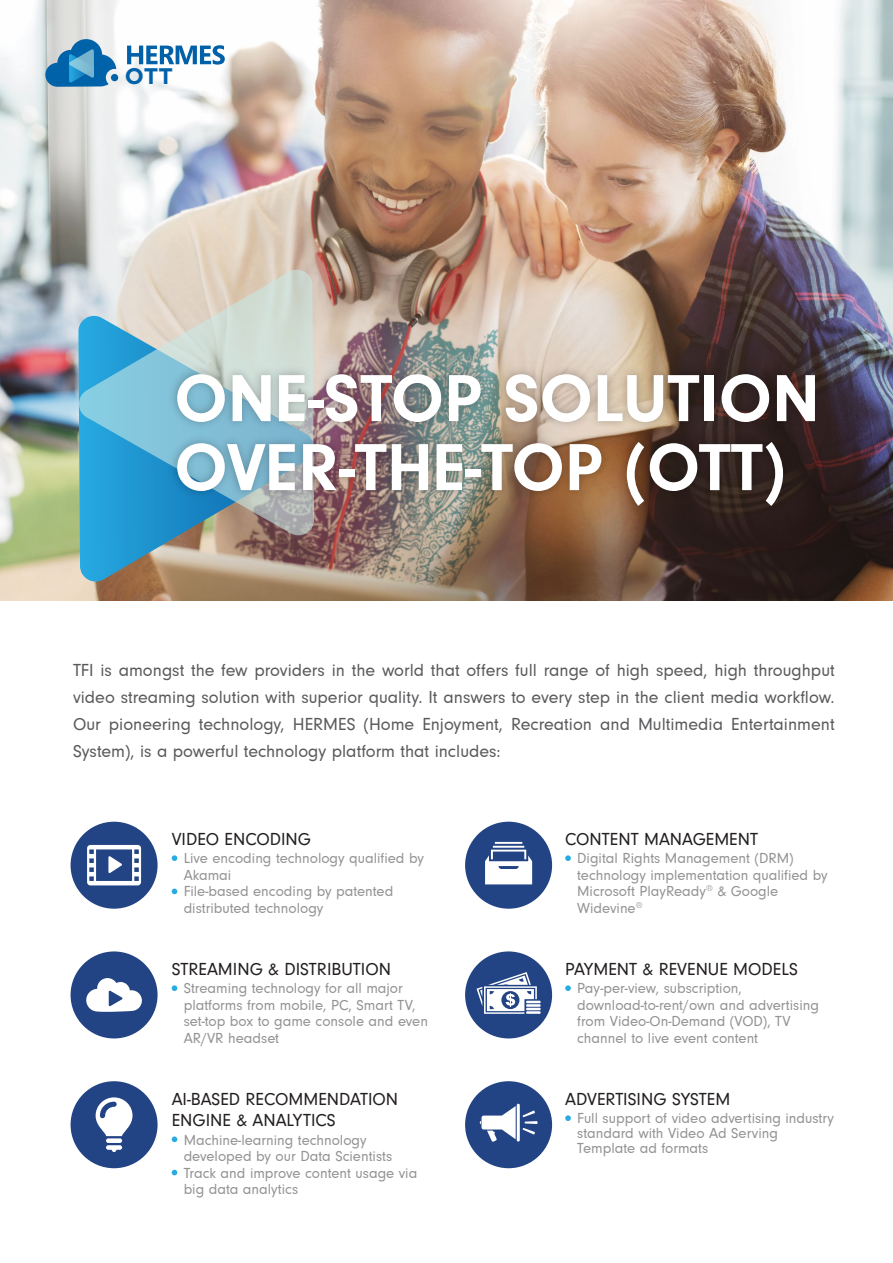
<style>
.page{position:relative;width:893px;height:1263px;background:#fff}
.page>*{position:absolute;margin:0;border:0;box-sizing:border-box;transform-origin:0 0}
.t1{font:700 69px/69px "Neuzeit Gro";letter-spacing:.005em;color:#fff}
.t2{font:700 22.5px "Gotham";color:#0062a9}
.t3{font:18px/27px "Neuzeit Gro";color:#595a5c;text-align:justify}
.t4{font:18px/21px "Neuzeit Gro";color:#231f20}
.t5{font:15px/16.5px "Neuzeit Gro";color:#939393}
</style>
<div class="page">
<img style="left:0;top:0;width:893px;height:601px">
<div style="left:111px;top:74px;width:7px;height:7px;background:#0062a9;border-radius:50%"></div>
<svg style="left:45px;top:39px;width:71px;height:48px;background:#5697c1"></svg>
<svg style="left:127px;top:45px;width:98px;height:20px"></svg>
<div style="left:465px;top:822px;width:87px;height:87px;background:#224484;border-radius:50%"></div>
<svg style="left:485px;top:842px;width:47px;height:42px"></svg>
<div style="left:71px;top:822px;width:87px;height:87px;background:#224484;border-radius:50%"></div>
<svg style="left:87px;top:845px;width:54px;height:40px"></svg>
<div style="left:71px;top:951px;width:87px;height:87px;background:#224484;border-radius:50%"></div>
<svg style="left:86px;top:978px;width:56px;height:34px"></svg>
<div style="left:71px;top:1081px;width:87px;height:87px;background:#224484;border-radius:50%"></div>
<svg style="left:96px;top:1097px;width:37px;height:55px"></svg>
<div style="left:465px;top:1081px;width:87px;height:87px;background:#224484;border-radius:50%"></div>
<svg style="left:480px;top:1104px;width:57px;height:38px"></svg>
<div style="left:465px;top:951px;width:87px;height:87px;background:#224484;border-radius:50%"></div>
<svg style="left:476px;top:972px;width:65px;height:42px"></svg>
<svg style="left:565px;top:855px;width:6px;height:6px"></svg>
<svg style="left:565px;top:985px;width:6px;height:6px"></svg>
<svg style="left:565px;top:1115px;width:6px;height:6px"></svg>
<svg style="left:172px;top:888px;width:5px;height:6px"></svg>
<svg style="left:172px;top:855px;width:5px;height:6px"></svg>
<svg style="left:172px;top:985px;width:5px;height:6px"></svg>
<svg style="left:172px;top:1170px;width:5px;height:5px"></svg>
<svg style="left:172px;top:1136px;width:5px;height:6px"></svg>
<svg style="left:78px;top:316px;width:238px;height:268px;background:#8d9490"></svg>
<svg style="left:79px;top:270px;width:235px;height:265px;background:#8ebfcf"></svg>
<img style="left:162px;top:351px;width:671px;height:169px">
<h2 class="t2" style="left:125px;top:61px;width:50px">OTT</h2>
<h1 class="t1" style="left:175px;top:365px;width:647px">ONE-STOP SOLUTION<br>OVER-THE-TOP (OTT)</h1>
<p class="t3" style="left:73px;top:657px;width:763px">TFI is amongst the few providers in the world that offers full range of high speed, high throughput video streaming solution with superior quality. It answers to every step in the client media workflow.<br>Our pioneering technology, HERMES (Home Enjoyment, Recreation and Multimedia Entertainment System), is a powerful technology platform that includes:</p>
<p class="t4" style="left:172px;top:829px;width:141px">VIDEO ENCODING</p>
<p class="t5" style="left:184px;top:850px;width:242px">Live encoding technology qualified by<br>Akamai<br>File-based encoding by patented distributed technology</p>
<p class="t4" style="left:172px;top:959px;width:221px">STREAMING &amp; DISTRIBUTION</p>
<p class="t5" style="left:184px;top:980px;width:246px">Streaming technology for all major platforms from mobile, PC, Smart TV, set-top box to game console and even<br>AR/VR headset</p>
<p class="t4" style="left:565px;top:829px;width:194px">CONTENT MANAGEMENT</p>
<p class="t5" style="left:577px;top:850px;width:252px">Digital Rights Management (DRM) technology implementation qualified by<br>Microsoft PlayReady<sup>®</sup> &amp; Google<br>Widevine<sup>®</sup></p>
<p class="t4" style="left:565px;top:959px;width:234px">PAYMENT &amp; REVENUE MODELS</p>
<p class="t5" style="left:577px;top:980px;width:243px">Pay-per-view, subscription, download-to-rent/own and advertising from Video-On-Demand (VOD), TV channel to live event content</p>
<p class="t4" style="left:172px;top:1089px;width:228px">AI-BASED RECOMMENDATION<br>ENGINE &amp; ANALYTICS</p>
<p class="t4" style="left:565px;top:1089px;width:167px">ADVERTISING SYSTEM</p>
<p class="t5" style="left:577px;top:1111px;width:258px;line-height:15px">Full support of video advertising industry standard with Video Ad Serving<br>Template ad formats</p>
<p class="t5" style="left:184px;top:1131px;width:235px">Machine-learning technology developed by our Data Scientists<br>Track and improve content usage via big data analytics</p>
</div>
